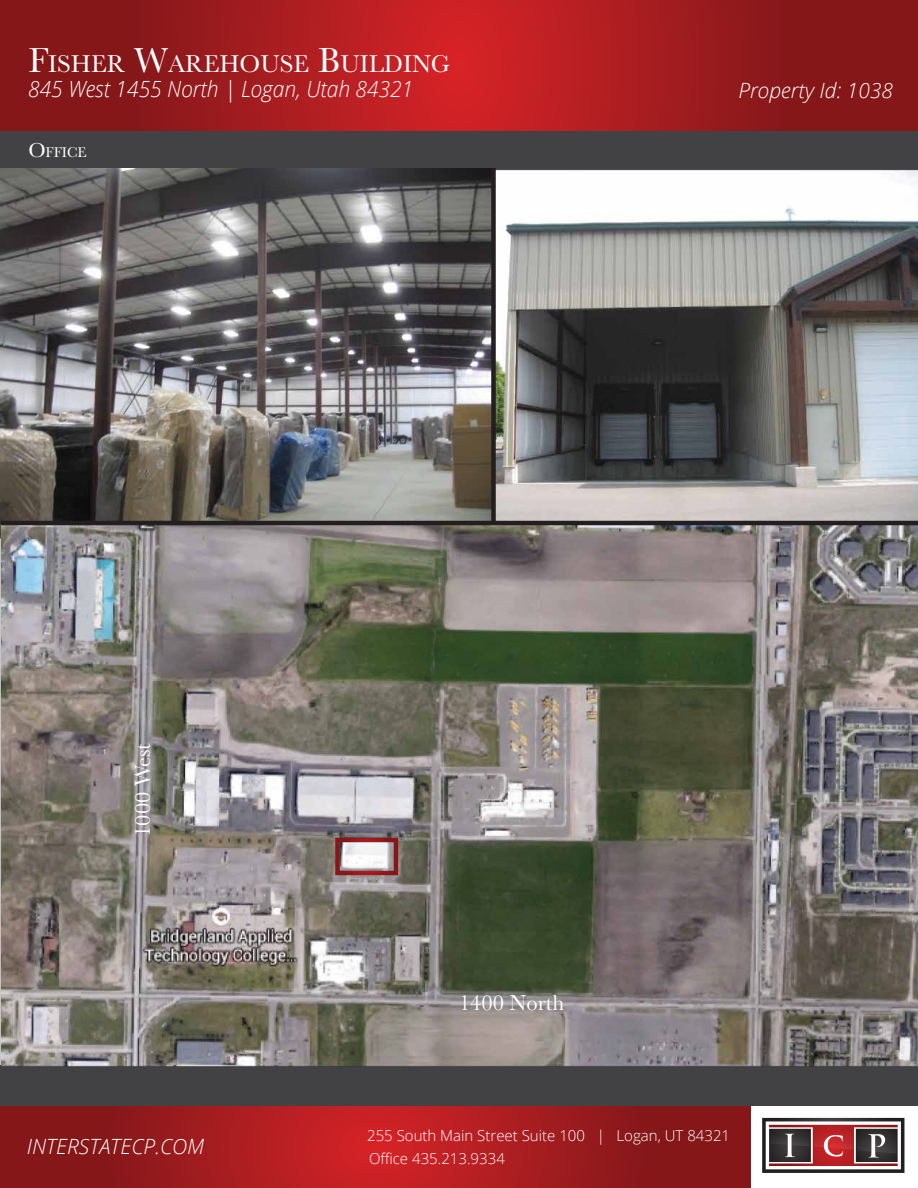
<style>
.page{position:relative;width:918px;height:1188px;background:#fff}
.page>*{position:absolute;margin:0;border:0;box-sizing:border-box;transform-origin:0 0}
.t1{font:25.2px "Baskerville";color:#fff}
.t2{font:22.5px "Baskerville";color:#fff}
.t3{font:italic 300 22.35px "Open Sans";color:#fff;scale:.94 1}
.t4{font:italic 300 21px "Open Sans";color:#fff}
.t5{font:300 15px/22.5px "Open Sans";color:#fff}
.t6{font:14.7px "Baskerville";color:#fff}
.s1{font-size:36px}
.s2{font-size:21px}
</style>
<div class="page">
<svg style="left:1px;top:1105px;width:750px;height:83px;background:#a01c1e"></svg>
<svg style="left:1px;top:0;width:917px;height:131px;background:#a11b1e"></svg>
<svg style="left:762px;top:1118px;width:142px;height:55px"></svg>
<div style="left:1px;top:1065px;width:917px;height:40px;background:#424143"></div>
<div style="left:1px;top:131px;width:917px;height:40px;background:#424143"></div>
<img style="left:0;top:168px;width:918px;height:925px">
<div style="left:491px;top:168px;width:5px;height:355px;background:#231f20"></div>
<hr style="left:1px;top:521px;width:917px;height:4px;background:#231f20">
<h1 class="t1" style="left:28px;top:48px;width:423px"><span class="s1">F</span>ISHER <span class="s1">W</span>AREHOUSE <span class="s1">B</span>UILDING</h1>
<h3 class="t3" style="left:28px;top:73px;width:411px">845 West 1455 North | Logan, Utah 84321</h3>
<h3 class="t4" style="left:738px;top:76px;width:156px">Property Id: 1038</h3>
<p class="t6" style="left:28px;top:143px;width:60px"><span class="s2">O</span>FFICE</p>
<h2 class="t2" style="left:128px;top:837px;width:95px;rotate:-90deg">1000 West</h2>
<h2 class="t2" style="left:459px;top:988px;width:107px">1400 North</h2>
<h3 class="t4" style="left:27px;top:1132px;width:179px">INTERSTATECP.COM</h3>
<p class="t5" style="left:367px;top:1124px;width:365px">255 South Main Street Suite 100 | Logan, UT 84321<br>Office 435.213.9334</p>
</div>
